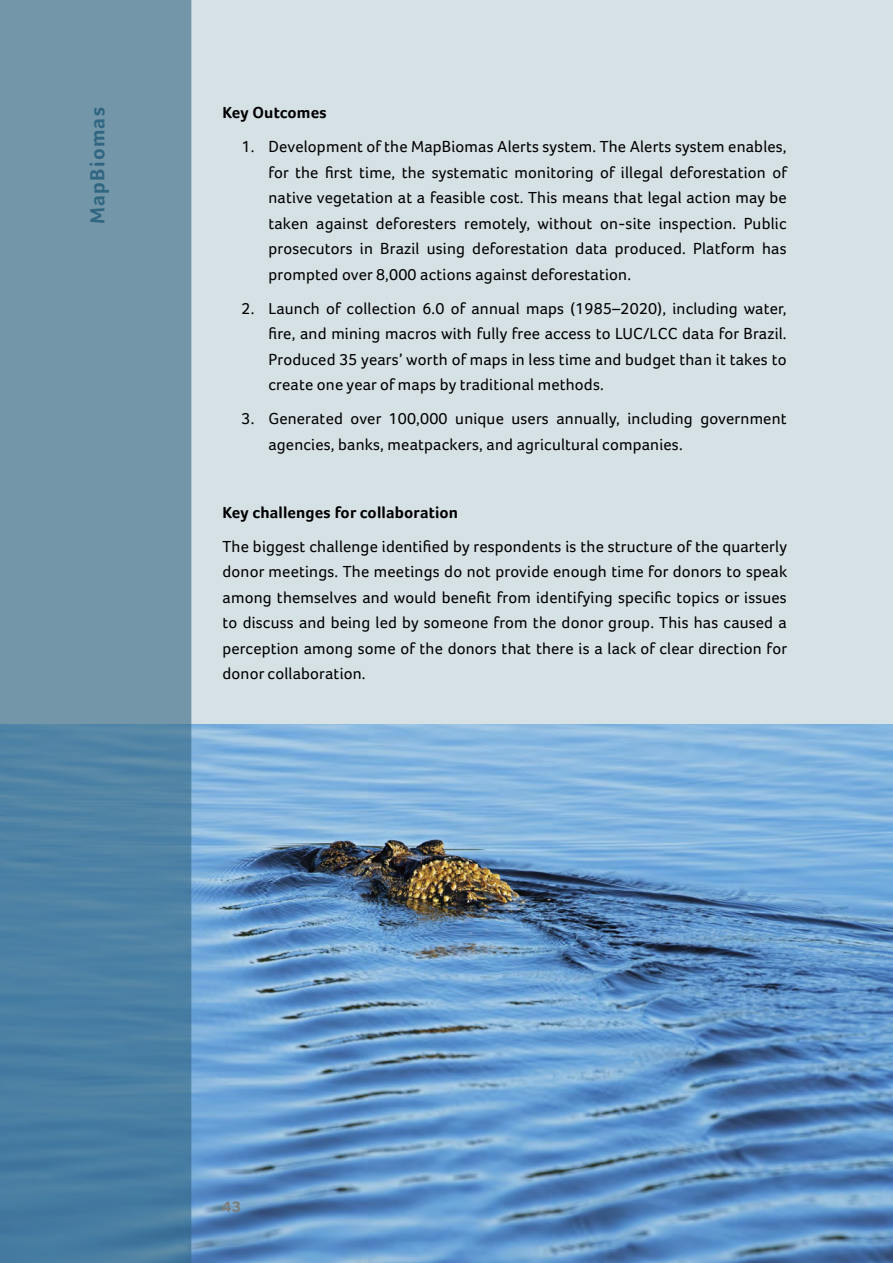
<style>
.page{position:relative;width:893px;height:1263px;background:#fff}
.page>*{position:absolute;margin:0;border:0;box-sizing:border-box;transform-origin:0 0}
.t1{font:700 21px "Foco";letter-spacing:.06em;color:#316681}
.t2{font:16.5px/25.5px "Foco";letter-spacing:.01em;color:#000;text-align:justify}
.t3{font:700 16.5px "Foco";letter-spacing:.01em;color:#000}
.t4{font:700 15px "Interstate";color:#7c7c7c}
</style>
<div class="page">
<div style="left:191px;top:0;width:702px;height:724px;background:#d6e1e6"></div>
<img style="left:191px;top:724px;width:702px;height:539px">
<svg style="left:0;top:0;width:191px;height:1263px;background:#628da6"></svg>
<p class="t1" style="left:85px;top:224px;width:118px;rotate:-90deg">MapBiomas</p>
<p class="t3" style="left:223px;top:103px;width:106px">Key Outcomes</p>
<p class="t2" style="left:268px;top:134px;width:520px;text-indent:-27px">1. Development of the MapBiomas Alerts system. The Alerts system enables, for the first time, the systematic monitoring of illegal deforestation of native vegetation at a feasible cost. This means that legal action may be taken against deforesters remotely, without on-site inspection. Public prosecutors in Brazil using deforestation data produced. Platform has prompted over 8,000 actions against deforestation.</p>
<p class="t2" style="left:268px;top:295px;width:520px;text-indent:-27px">2. Launch of collection 6.0 of annual maps (1985–2020), including water, fire, and mining macros with fully free access to LUC/LCC data for Brazil.<br>Produced 35 years’ worth of maps in less time and budget than it takes to create one year of maps by traditional methods.</p>
<p class="t2" style="left:268px;top:406px;width:520px;text-indent:-27px">3. Generated over 100,000 unique users annually, including government agencies, banks, meatpackers, and agricultural companies.</p>
<p class="t3" style="left:223px;top:502px;width:237px">Key challenges for collaboration</p>
<p class="t2" style="left:223px;top:533px;width:566px">The biggest challenge identified by respondents is the structure of the quarterly donor meetings. The meetings do not provide enough time for donors to speak among themselves and would benefit from identifying specific topics or issues to discuss and being led by someone from the donor group. This has caused a perception among some of the donors that there is a lack of clear direction for donor collaboration.</p>
<p class="t4" style="left:221px;top:1198px;width:22px">43</p>
</div>
